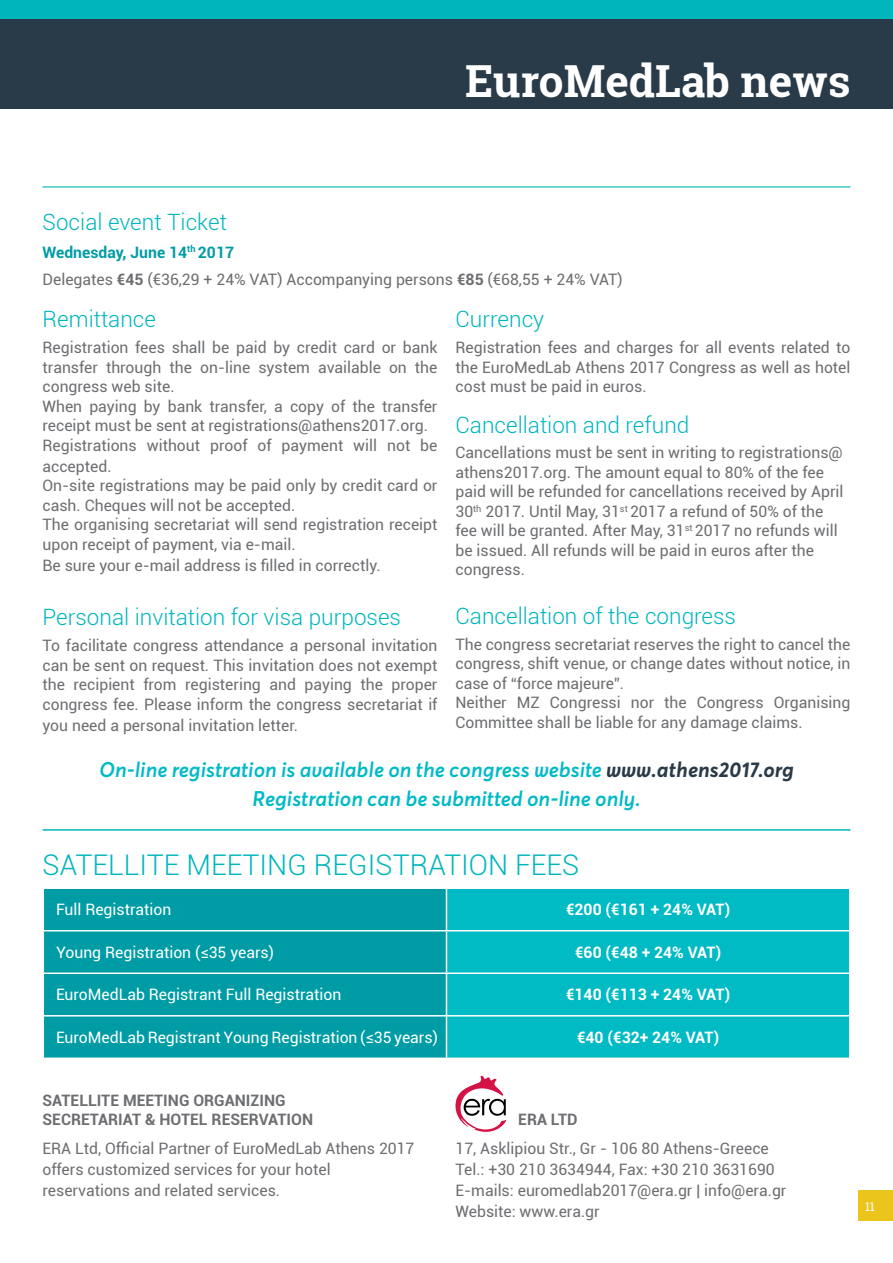
<style>
.page{position:relative;width:893px;height:1263px;background:#fff}
.page>*{position:absolute;margin:0;border:0;box-sizing:border-box;transform-origin:0 0}
.t1{font:700 44.25px "Roboto Slab";color:#fff}
.t2{font:300 28.5px "Roboto";color:#00b6bd}
.t3{font:300 22.5px "Roboto";color:#00b6bd}
.t4{font:italic 600 21px/29.5px "Averta Std";color:#00bac6;text-align:center}
.t5{font:15.75px/19.5px "Roboto";color:#6d6e71}
.t6{font:15.75px "Roboto";color:#fff}
.t7{font:700 15.75px "Roboto";color:#fff}
.t8{font:700 15.75px/19.5px "Roboto";color:#6d6e71}
.t9{font:12px "Roboto Slab";color:#fff}
.s1{font-weight:700;color:#009ca5}
.s2{font-weight:700}
.s3{font-weight:700;color:#293a48}
</style>
<div class="page">
<div style="left:858px;top:1189px;width:35px;height:31px;background:#ebc41c"></div>
<div style="left:0;top:0;width:893px;height:108px;background:#293a48"></div>
<div style="left:0;top:0;width:893px;height:18px;background:#00b6bd"></div>
<hr style="left:43px;top:186px;width:807px;height:1px;background:#00b6bd">
<div style="left:44px;top:889px;width:402px;height:168px;background:#009ca5"></div>
<div style="left:447px;top:889px;width:402px;height:168px;background:#00bac4"></div>
<hr style="left:43px;top:930px;width:403px;height:1px;background:#fff">
<hr style="left:43px;top:972px;width:403px;height:2px;background:#fff">
<hr style="left:43px;top:1015px;width:403px;height:1px;background:#fff">
<hr style="left:446px;top:930px;width:404px;height:1px;background:#fff">
<hr style="left:446px;top:972px;width:404px;height:2px;background:#fff">
<hr style="left:446px;top:1015px;width:404px;height:1px;background:#fff">
<svg style="left:455px;top:1075px;width:51px;height:57px"></svg>
<hr style="left:43px;top:829px;width:807px;height:2px;background:#00b6bd">
<h1 class="t1" style="left:465px;top:51px;width:387px">EuroMedLab news</h1>
<h3 class="t3" style="left:43px;top:206px;width:186px">Social event Ticket</h3>
<p class="t5" style="left:43px;top:238px;width:582px;line-height:27px"><span class="s1">Wednesday, June 14</span><sup>th</sup> <span class="s1">2017<br></span>Delegates <span class="s2">€45</span> (€36,29 + 24% VAT) Accompanying persons <span class="s2">€85</span> (€68,55 + 24% VAT)</p>
<h3 class="t3" style="left:43px;top:304px;width:115px">Remittance</h3>
<p class="t5" style="left:43px;top:337px;width:396px">Registration fees shall be paid by credit card or bank transfer through the on-line system available on the congress web site.<br>When paying by bank transfer, a copy of the transfer receipt must be sent at registrations@athens2017.org.<br>Registrations without proof of payment will not be</p>
<p class="t5" style="left:43px;top:456px;width:396px">accepted.<br>On-site registrations may be paid only by credit card or cash. Cheques will not be accepted.<br>The organising secretariat will send registration receipt upon receipt of payment, via e-mail.</p>
<p class="t5" style="left:43px;top:555px;width:340px">Be sure your e-mail address is filled in correctly.</p>
<h3 class="t3" style="left:43px;top:602px;width:360px">Personal invitation for visa purposes</h3>
<p class="t5" style="left:43px;top:635px;width:396px;text-align:justify">To facilitate congress attendance a personal invitation can be sent on request. This invitation does not exempt the recipient from registering and paying the proper congress fee. Please inform the congress secretariat if</p>
<p class="t5" style="left:43px;top:715px;width:257px">you need a personal invitation letter.</p>
<h3 class="t3" style="left:455px;top:304px;width:90px">Currency</h3>
<p class="t5" style="left:455px;top:337px;width:396px;text-align:justify">Registration fees and charges for all events related to the EuroMedLab Athens 2017 Congress as well as hotel cost must be paid in euros.</p>
<h3 class="t3" style="left:455px;top:409px;width:235px">Cancellation and refund</h3>
<p class="t5" style="left:455px;top:442px;width:389px">Cancellations must be sent in writing to registrations@ athens2017.org. The amount equal to 80% of the fee paid will be refunded for cancellations received by April 30<sup>th</sup> 2017. Until May, 31<sup>st</sup> 2017 a refund of 50% of the fee will be granted. After May, 31<sup>st</sup> 2017 no refunds will be issued. All refunds will be paid in euros after the congress.</p>
<h3 class="t3" style="left:455px;top:600px;width:282px">Cancellation of the congress</h3>
<p class="t5" style="left:455px;top:634px;width:396px">The congress secretariat reserves the right to cancel the congress, shift venue, or change dates without notice, in case of “force majeure”.<br>Neither MZ Congressi nor the Congress Organising Committee shall be liable for any damage claims.</p>
<h3 class="t4" style="left:99px;top:756px;width:696px">On-line registration is available on the congress website <span class="s3">www.athens2017.org<br></span>Registration can be submitted on-line only.</h3>
<h2 class="t2" style="left:43px;top:845px;width:538px">SATELLITE MEETING REGISTRATION FEES</h2>
<p class="t6" style="left:56px;top:899px;width:117px">Full Registration</p>
<p class="t7" style="left:566px;top:899px;width:166px">€200 (€161 + 24% VAT)</p>
<p class="t6" style="left:56px;top:941px;width:220px">Young Registration (≤35 years)</p>
<p class="t7" style="left:575px;top:941px;width:148px">€60 (€48 + 24% VAT)</p>
<p class="t6" style="left:56px;top:984px;width:287px">EuroMedLab Registrant Full Registration</p>
<p class="t7" style="left:566px;top:984px;width:166px">€140 (€113 + 24% VAT)</p>
<p class="t6" style="left:56px;top:1026px;width:383px">EuroMedLab Registrant Young Registration (≤35 years)</p>
<p class="t7" style="left:577px;top:1026px;width:144px">€40 (€32+ 24% VAT)</p>
<p class="t8" style="left:43px;top:1089px;width:272px">SATELLITE MEETING ORGANIZING<br>SECRETARIAT &amp; HOTEL RESERVATION</p>
<p class="t5" style="left:43px;top:1138px;width:373px;line-height:21px">ERA Ltd, Official Partner of EuroMedLab Athens 2017 offers customized services for your hotel reservations and related services.</p>
<p class="t8" style="left:518px;top:1109px;width:61px">ERA LTD</p>
<p class="t5" style="left:455px;top:1138px;width:332px;line-height:21px">17, Asklipiou Str., Gr - 106 80 Athens-Greece Tel.: +30 210 3634944, Fax: +30 210 3631690<br>E-mails: euromedlab2017@era.gr | info@era.gr Website: www.era.gr</p>
<p class="t9" style="left:865px;top:1199px;width:11px">11</p>
</div>
